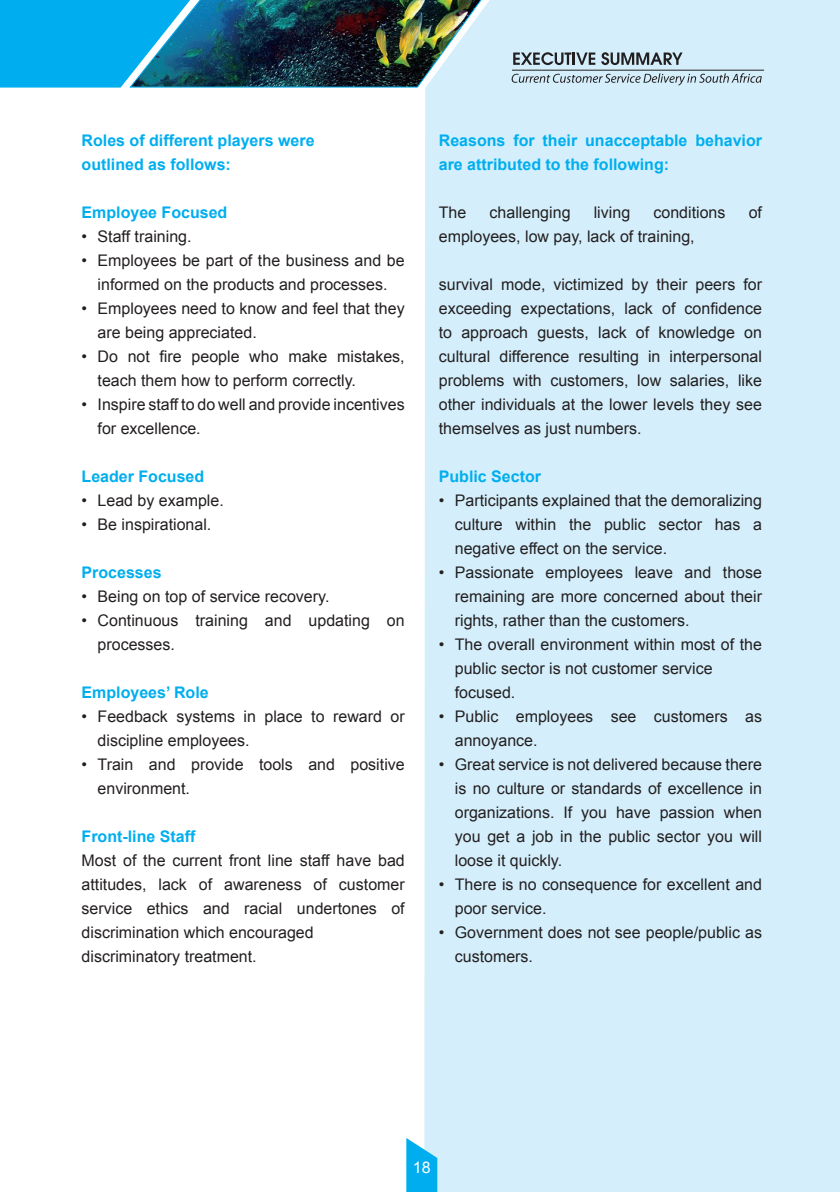
<style>
.page{position:relative;width:840px;height:1192px;background:#fff}
.page>*{position:absolute;margin:0;border:0;box-sizing:border-box;transform-origin:0 0}
.t1{font:16px/24px "Arial";color:#231f20}
.t2{font:700 16px/24px "Arial";color:#00aeef}
.t3{font:16px "Arial";color:#fff}
</style>
<div class="page">
<div style="left:424px;top:0;width:416px;height:1192px;background:#d4effb"></div>
<img style="left:0;top:0;width:493px;height:88px">
<svg style="left:511px;top:73px;width:251px;height:13px;background:#b3c8d2"></svg>
<svg style="left:513px;top:52px;width:82px;height:13px"></svg>
<svg style="left:601px;top:52px;width:81px;height:13px"></svg>
<hr style="left:512px;top:70px;width:252px;height:1px;background:#231f20">
<svg style="left:406px;top:1138px;width:31px;height:54px;background:#2bbbf1"></svg>
<p class="t2" style="left:82px;top:129px;width:234px">Roles of different players were outlined as follows:</p>
<p class="t2" style="left:82px;top:201px;width:147px">Employee Focused</p>
<p class="t1" style="left:82px;top:225px;width:111px">• Staff training.</p>
<p class="t1" style="left:82px;top:249px;width:325px;text-align:center">• Employees be part of the business and be informed on the products and processes.</p>
<p class="t1" style="left:98px;top:297px;width:309px;text-indent:-16px">• Employees need to know and feel that they are being appreciated.</p>
<p class="t1" style="left:98px;top:345px;width:309px;text-indent:-16px">• Do not fire people who make mistakes, teach them how to perform correctly.</p>
<p class="t1" style="left:98px;top:393px;width:309px;text-indent:-16px">• Inspire staff to do well and provide incentives for excellence.</p>
<p class="t2" style="left:82px;top:465px;width:124px">Leader Focused</p>
<p class="t1" style="left:82px;top:489px;width:144px">• Lead by example.</p>
<p class="t1" style="left:82px;top:513px;width:131px">• Be inspirational.</p>
<p class="t2" style="left:82px;top:561px;width:82px">Processes</p>
<p class="t1" style="left:82px;top:585px;width:249px">• Being on top of service recovery.</p>
<p class="t1" style="left:98px;top:609px;width:309px;text-indent:-16px">• Continuous training and updating on processes.</p>
<p class="t2" style="left:82px;top:681px;width:129px">Employees’ Role</p>
<p class="t1" style="left:98px;top:705px;width:309px;text-indent:-16px">• Feedback systems in place to reward or discipline employees.</p>
<p class="t1" style="left:98px;top:753px;width:309px;text-indent:-16px">• Train and provide tools and positive environment.</p>
<p class="t2" style="left:82px;top:825px;width:115px">Front-line Staff</p>
<p class="t1" style="left:82px;top:849px;width:325px">Most of the current front line staff have bad attitudes, lack of awareness of customer service ethics and racial undertones of discrimination which encouraged discriminatory treatment.</p>
<p class="t2" style="left:439px;top:129px;width:325px">Reasons for their unacceptable behavior are attributed to the following:</p>
<p class="t1" style="left:439px;top:201px;width:29px">The</p>
<p class="t1" style="left:489px;top:201px;width:82px">challenging</p>
<p class="t1" style="left:594px;top:201px;width:38px">living</p>
<p class="t1" style="left:653px;top:201px;width:74px">conditions</p>
<p class="t1" style="left:748px;top:201px;width:15px">of</p>
<p class="t1" style="left:439px;top:225px;width:257px">employees, low pay, lack of training,</p>
<p class="t1" style="left:439px;top:273px;width:325px;text-align:justify">survival mode, victimized by their peers for exceeding expectations, lack of confidence to approach guests, lack of knowledge on cultural difference resulting in interpersonal problems with customers, low salaries, like other individuals at the lower levels they see themselves as just numbers.</p>
<p class="t2" style="left:439px;top:465px;width:104px">Public Sector</p>
<p class="t1" style="left:455px;top:489px;width:309px;text-align:justify;text-indent:-16px">• Participants explained that the demoralizing culture within the public sector has a negative effect on the service.</p>
<p class="t1" style="left:455px;top:561px;width:309px;text-align:justify;text-indent:-16px">• Passionate employees leave and those remaining are more concerned about their rights, rather than the customers.</p>
<p class="t1" style="left:455px;top:633px;width:309px;text-indent:-16px">• The overall environment within most of the public sector is not customer service focused.</p>
<p class="t1" style="left:455px;top:705px;width:309px;text-indent:-16px">• Public employees see customers as annoyance.</p>
<p class="t1" style="left:455px;top:753px;width:309px;text-align:justify;text-indent:-16px">• Great service is not delivered because there is no culture or standards of excellence in organizations. If you have passion when you get a job in the public sector you will loose it quickly.</p>
<p class="t1" style="left:455px;top:873px;width:309px;text-indent:-16px">• There is no consequence for excellent and poor service.</p>
<p class="t1" style="left:455px;top:921px;width:309px;text-indent:-16px">• Government does not see people/public as customers.</p>
<p class="t3" style="left:413px;top:1156px;width:19px">18</p>
</div>
